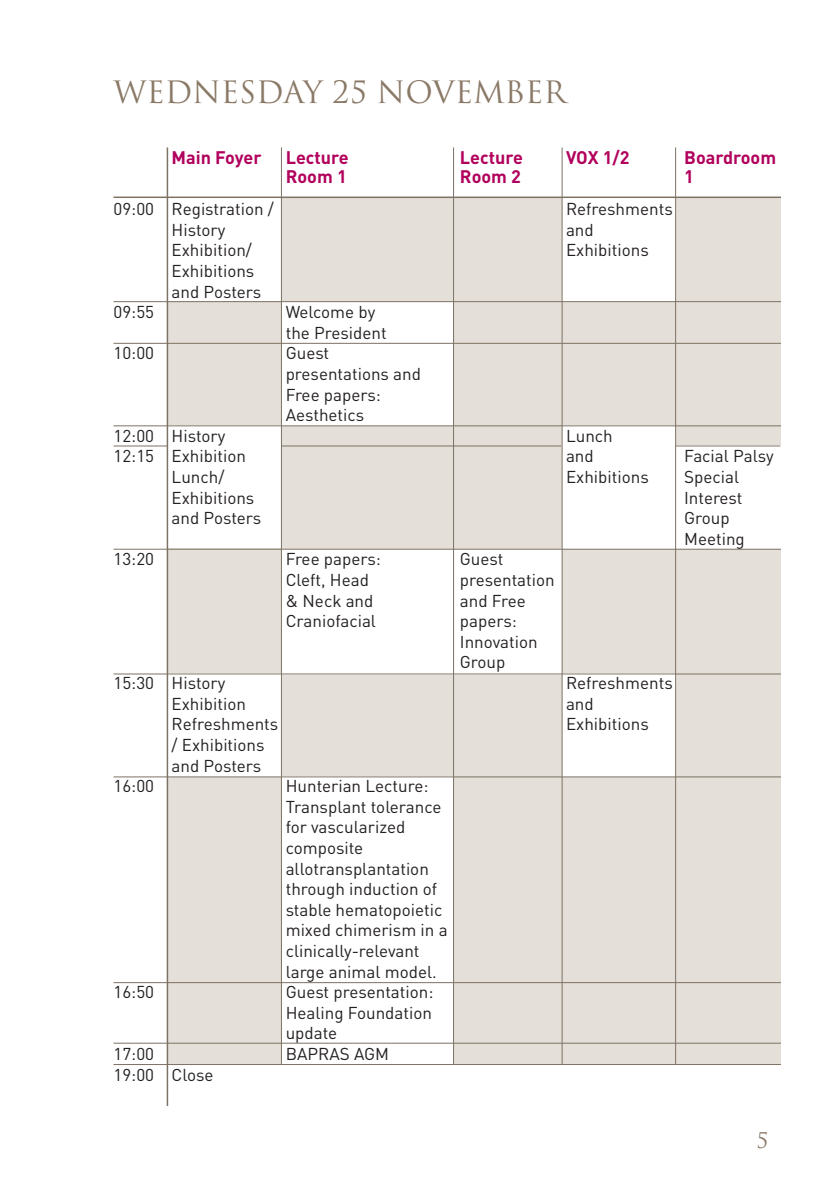
<style>
.page{position:relative;width:840px;height:1191px;background:#fff}
.page>*{position:absolute;margin:0;border:0;box-sizing:border-box;transform-origin:0 0}
.Head{font:30px "Trajan";color:#8a7966}
.t1{font:21.2px "Trajan";color:#8a7966}
.t2{font:700 18px "DIN";color:#b1015c}
.charts_body{font:17px "DIN";color:#231f20}
</style>
<div class="page">
<div style="left:167px;top:197px;width:613px;height:867px;background:#e4dfd8"></div>
<div style="left:167px;top:197px;width:114px;height:104px;background:#fff"></div>
<div style="left:167px;top:425px;width:114px;height:123px;background:#fff"></div>
<div style="left:167px;top:674px;width:114px;height:103px;background:#fff"></div>
<div style="left:281px;top:777px;width:172px;height:287px;background:#fff"></div>
<div style="left:281px;top:549px;width:280px;height:126px;background:#fff"></div>
<div style="left:281px;top:302px;width:171px;height:123px;background:#fff"></div>
<div style="left:561px;top:196px;width:114px;height:106px;background:#fff"></div>
<div style="left:561px;top:426px;width:114px;height:123px;background:#fff"></div>
<div style="left:675px;top:446px;width:108px;height:103px;background:#fff"></div>
<div style="left:561px;top:673px;width:114px;height:104px;background:#fff"></div>
<hr style="left:166px;top:147px;width:2px;height:959px;background:#7d7264">
<hr style="left:113px;top:196px;width:667px;height:2px;background:#7d7264">
<hr style="left:113px;top:301px;width:667px;height:1px;background:#7d7264">
<hr style="left:113px;top:343px;width:667px;height:1px;background:#7d7264">
<hr style="left:113px;top:425px;width:667px;height:1px;background:#7d7264">
<hr style="left:113px;top:445px;width:54px;height:1px;background:#7d7264">
<hr style="left:281px;top:445px;width:280px;height:1px;background:#7d7264">
<hr style="left:675px;top:445px;width:105px;height:1px;background:#7d7264">
<hr style="left:113px;top:549px;width:667px;height:1px;background:#7d7264">
<hr style="left:113px;top:673px;width:667px;height:1px;background:#7d7264">
<hr style="left:113px;top:776px;width:667px;height:1px;background:#7d7264">
<hr style="left:113px;top:982px;width:667px;height:1px;background:#7d7264">
<hr style="left:113px;top:1064px;width:667px;height:1px;background:#7d7264">
<hr style="left:113px;top:1042px;width:667px;height:1px;background:#7d7264">
<hr style="left:281px;top:147px;width:1px;height:917px;background:#7d7264">
<hr style="left:453px;top:147px;width:1px;height:917px;background:#7d7264">
<hr style="left:561px;top:147px;width:1px;height:917px;background:#7d7264">
<hr style="left:675px;top:147px;width:1px;height:917px;background:#7d7264">
<p class="Head" style="left:113px;top:74px;width:454px">WEDNESDAY 25 NOVEMBER</p>
<p class="t2" style="left:171px;top:145px;width:92px">Main Foyer</p>
<p class="t2" style="left:285px;top:145px;width:64px">Lecture</p>
<p class="t2" style="left:459px;top:145px;width:64px">Lecture</p>
<p class="t2" style="left:565px;top:145px;width:65px">VOX 1/2</p>
<p class="t2" style="left:683px;top:145px;width:93px">Boardroom</p>
<p class="t2" style="left:285px;top:165px;width:63px">Room 1</p>
<p class="t2" style="left:459px;top:165px;width:63px">Room 2</p>
<p class="t2" style="left:683px;top:165px;width:11px">1</p>
<p class="charts_body" style="left:113px;top:198px;width:162px">09:00 Registration /</p>
<p class="charts_body" style="left:565px;top:198px;width:108px">Refreshments</p>
<p class="charts_body" style="left:171px;top:219px;width:55px">History</p>
<p class="charts_body" style="left:565px;top:219px;width:29px">and</p>
<p class="charts_body" style="left:171px;top:239px;width:82px">Exhibition/</p>
<p class="charts_body" style="left:565px;top:239px;width:84px">Exhibitions</p>
<p class="charts_body" style="left:171px;top:260px;width:84px">Exhibitions</p>
<p class="charts_body" style="left:171px;top:281px;width:91px">and Posters</p>
<p class="charts_body" style="left:113px;top:301px;width:42px">09:55</p>
<p class="charts_body" style="left:285px;top:301px;width:91px">Welcome by</p>
<p class="charts_body" style="left:285px;top:322px;width:102px">the President</p>
<p class="charts_body" style="left:113px;top:342px;width:42px">10:00</p>
<p class="charts_body" style="left:285px;top:342px;width:45px">Guest</p>
<p class="charts_body" style="left:285px;top:363px;width:137px">presentations and</p>
<p class="charts_body" style="left:285px;top:384px;width:97px">Free papers:</p>
<p class="charts_body" style="left:285px;top:404px;width:80px">Aesthetics</p>
<p class="charts_body" style="left:113px;top:425px;width:113px">12:00 History</p>
<p class="charts_body" style="left:565px;top:425px;width:48px">Lunch</p>
<p class="charts_body" style="left:113px;top:445px;width:134px">12:15 Exhibition</p>
<p class="charts_body" style="left:565px;top:445px;width:29px">and</p>
<p class="charts_body" style="left:683px;top:445px;width:91px">Facial Palsy</p>
<p class="charts_body" style="left:171px;top:466px;width:54px">Lunch/</p>
<p class="charts_body" style="left:565px;top:466px;width:84px">Exhibitions</p>
<p class="charts_body" style="left:683px;top:466px;width:56px">Special</p>
<p class="charts_body" style="left:171px;top:487px;width:84px">Exhibitions</p>
<p class="charts_body" style="left:683px;top:487px;width:60px">Interest</p>
<p class="charts_body" style="left:171px;top:507px;width:91px">and Posters</p>
<p class="charts_body" style="left:683px;top:507px;width:47px">Group</p>
<p class="charts_body" style="left:683px;top:528px;width:62px">Meeting</p>
<p class="charts_body" style="left:113px;top:548px;width:42px">13:20</p>
<p class="charts_body" style="left:285px;top:548px;width:97px">Free papers:</p>
<p class="charts_body" style="left:459px;top:548px;width:45px">Guest</p>
<p class="charts_body" style="left:285px;top:569px;width:85px">Cleft, Head</p>
<p class="charts_body" style="left:459px;top:569px;width:96px">presentation</p>
<p class="charts_body" style="left:285px;top:590px;width:89px">&amp; Neck and</p>
<p class="charts_body" style="left:459px;top:590px;width:67px">and Free</p>
<p class="charts_body" style="left:285px;top:610px;width:92px">Craniofacial</p>
<p class="charts_body" style="left:459px;top:610px;width:58px">papers:</p>
<p class="charts_body" style="left:459px;top:631px;width:79px">Innovation</p>
<p class="charts_body" style="left:459px;top:651px;width:47px">Group</p>
<p class="charts_body" style="left:113px;top:672px;width:113px">15:30 History</p>
<p class="charts_body" style="left:565px;top:672px;width:108px">Refreshments</p>
<p class="charts_body" style="left:171px;top:693px;width:76px">Exhibition</p>
<p class="charts_body" style="left:565px;top:693px;width:29px">and</p>
<p class="charts_body" style="left:171px;top:713px;width:108px">Refreshments</p>
<p class="charts_body" style="left:565px;top:713px;width:84px">Exhibitions</p>
<p class="charts_body" style="left:171px;top:734px;width:94px">/ Exhibitions</p>
<p class="charts_body" style="left:171px;top:754px;width:91px">and Posters</p>
<p class="charts_body" style="left:113px;top:775px;width:42px">16:00</p>
<p class="charts_body" style="left:285px;top:775px;width:144px">Hunterian Lecture:</p>
<p class="charts_body" style="left:285px;top:796px;width:157px">Transplant tolerance</p>
<p class="charts_body" style="left:285px;top:816px;width:121px">for vascularized</p>
<p class="charts_body" style="left:285px;top:837px;width:79px">composite</p>
<p class="charts_body" style="left:285px;top:857px;width:145px">allotransplantation</p>
<p class="charts_body" style="left:285px;top:878px;width:153px">through induction of</p>
<p class="charts_body" style="left:285px;top:899px;width:158px">stable hematopoietic</p>
<p class="charts_body" style="left:285px;top:919px;width:163px">mixed chimerism in a</p>
<p class="charts_body" style="left:285px;top:940px;width:135px">clinically-relevant</p>
<p class="charts_body" style="left:285px;top:960px;width:152px">large animal model.</p>
<p class="charts_body" style="left:113px;top:981px;width:42px">16:50</p>
<p class="charts_body" style="left:285px;top:981px;width:149px">Guest presentation:</p>
<p class="charts_body" style="left:285px;top:1002px;width:148px">Healing Foundation</p>
<p class="charts_body" style="left:285px;top:1022px;width:53px">update</p>
<p class="charts_body" style="left:113px;top:1043px;width:42px">17:00</p>
<p class="charts_body" style="left:285px;top:1043px;width:105px">BAPRAS AGM</p>
<p class="charts_body" style="left:113px;top:1063px;width:101px">19:00 Close</p>
<p class="t1" style="left:756px;top:1127px;width:14px">5</p>
</div>
